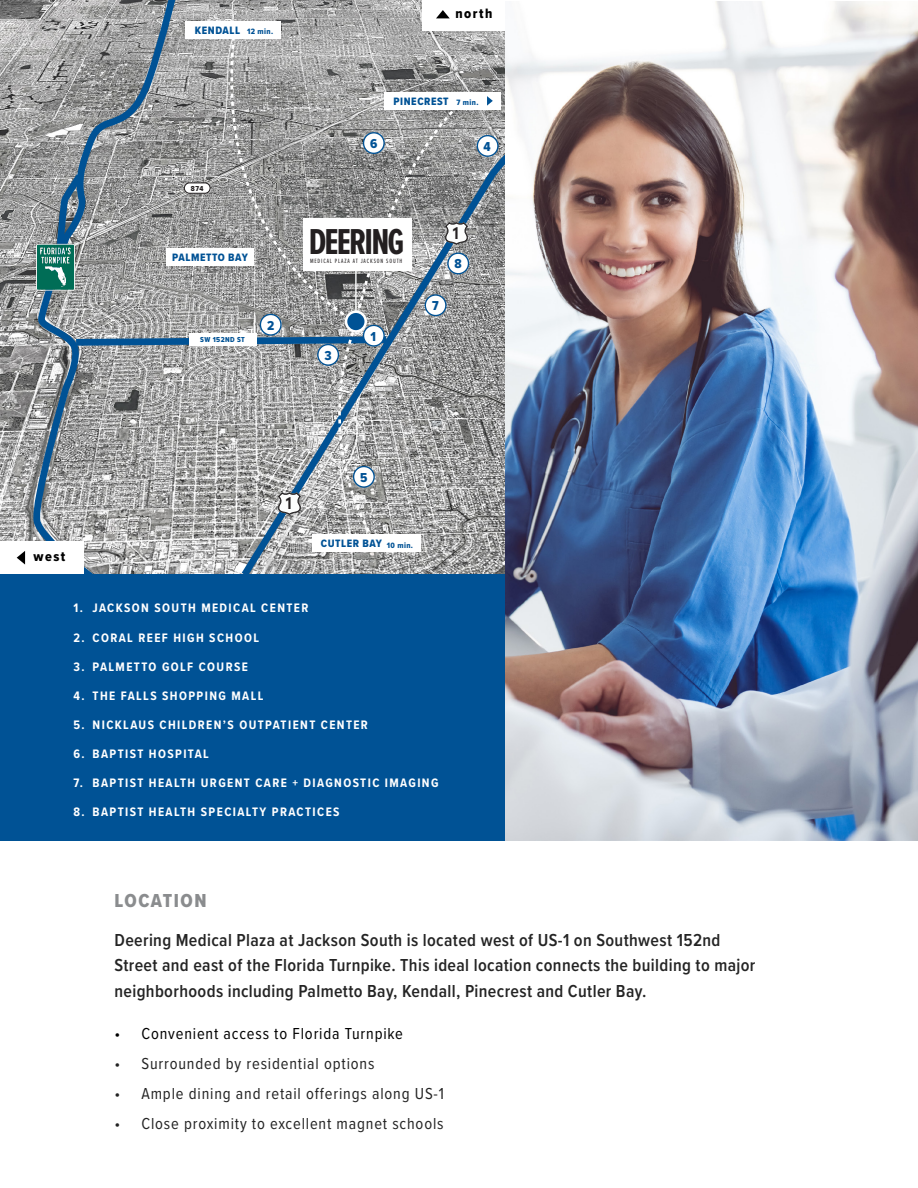
<style>
.page{position:relative;width:918px;height:1188px;background:#fff}
.page>*{position:absolute;margin:0;border:0;box-sizing:border-box;transform-origin:0 0}
.t1{font:700 37.35px "Proxima Nova Ex Cn";letter-spacing:-.05em;color:#231f20}
.t2{font:19.5px "Proxima Nova Cond Extrabld";letter-spacing:.08em;color:#8a8c8e}
.t3{font:600 18px/25.5px "Proxima Nova Cond";letter-spacing:.02em;color:#242424}
.t4{font:700 16.95px "Apercu Pro";color:#231f20}
.t5{font:16.5px "Proxima Nova Cond";letter-spacing:.05em;color:#242424}
.t6{font:16.5px "Proxima Nova Cond";letter-spacing:.05em;color:#000}
.t7{font:14.1px "Proxima Nova Cond Extrabld";letter-spacing:.11em;color:#000}
.t8{font:13.5px "Proxima Nova Cond Extrabld";color:#005295}
.t9{font:700 12.75px "Proxima Nova Cond";letter-spacing:.11em;color:#fff}
.t10{font:11.1px "Proxima Nova Cond Extrabld";letter-spacing:.05em;color:#005295}
.t11{font:8.1px "Proxima Nova Cond Extrabld";color:#005295}
.t12{font:7.5px "Proxima Nova Cond Extrabld";letter-spacing:.05em;color:#005295}
.t13{font:7.5px "Proxima Nova Cond Extrabld";color:#231f20}
.t14{font:6.3px "Proxima Nova Ex Cn";letter-spacing:.14em;color:#231f20}
.s1{font-size:8.1px}
</style>
<div class="page">
<div style="left:0;top:574px;width:506px;height:267px;background:#005295"></div>
<img style="left:0;top:0;width:506px;height:574px">
<div style="left:385px;top:92px;width:116px;height:17px;background:#fff"></div>
<div style="left:186px;top:21px;width:95px;height:18px;background:#fff"></div>
<svg style="left:235px;top:127px;width:271px;height:447px;background:#989a9c"></svg>
<svg style="left:25px;top:0;width:158px;height:574px;background:#a3a5a6"></svg>
<svg style="left:487px;top:96px;width:6px;height:10px"></svg>
<div style="left:312px;top:535px;width:109px;height:17px;background:#fff"></div>
<svg style="left:36px;top:36px;width:433px;height:503px;background:#9da1a3"></svg>
<div style="left:346px;top:312px;width:20px;height:19px;background:#005295;border-radius:50%"></div>
<div style="left:345px;top:310px;width:22px;height:23px;border:3px solid #fff;border-radius:50%"></div>
<div style="left:364px;top:325px;width:20px;height:21px;background:#fff;border-radius:50%"></div>
<div style="left:363px;top:325px;width:22px;height:22px;border:1px solid #005295;border-radius:50%"></div>
<div style="left:477px;top:136px;width:21px;height:20px;background:#fff;border-radius:50%"></div>
<div style="left:477px;top:135px;width:22px;height:22px;border:1px solid #005295;border-radius:50%"></div>
<div style="left:364px;top:133px;width:20px;height:20px;background:#fff;border-radius:50%"></div>
<div style="left:363px;top:132px;width:22px;height:22px;border:1px solid #005295;border-radius:50%"></div>
<div style="left:425px;top:295px;width:21px;height:21px;background:#fff;border-radius:50%"></div>
<div style="left:425px;top:294px;width:22px;height:22px;border:1px solid #005295;border-radius:50%"></div>
<div style="left:448px;top:253px;width:21px;height:21px;background:#fff;border-radius:50%"></div>
<div style="left:447px;top:253px;width:22px;height:21px;border:1px solid #005295;border-radius:50%"></div>
<div style="left:318px;top:345px;width:20px;height:20px;background:#fff;border-radius:50%"></div>
<div style="left:317px;top:344px;width:22px;height:22px;border:1px solid #005295;border-radius:50%"></div>
<div style="left:354px;top:467px;width:20px;height:20px;background:#fff;border-radius:50%"></div>
<div style="left:353px;top:466px;width:22px;height:22px;border:1px solid #005295;border-radius:50%"></div>
<div style="left:260px;top:314px;width:21px;height:21px;background:#fff;border-radius:50%"></div>
<div style="left:260px;top:314px;width:22px;height:22px;border:1px solid #005295;border-radius:50%"></div>
<div style="left:0;top:542px;width:84px;height:32px;background:#fff"></div>
<div style="left:422px;top:0;width:84px;height:30px;background:#fff"></div>
<svg style="left:17px;top:551px;width:8px;height:14px"></svg>
<svg style="left:436px;top:10px;width:14px;height:8px"></svg>
<img style="left:506px;top:1px;width:412px;height:840px">
<p class="t10" style="left:195px;top:22px;width:80px">KENDALL <span class="s1">12 min.</span></p>
<p class="t13" style="left:191px;top:183px;width:14px">874</p>
<p class="t10" style="left:172px;top:249px;width:77px">PALMETTO BAY</p>
<p class="t12" style="left:200px;top:334px;width:46px">SW 152ND ST</p>
<p class="t8" style="left:267px;top:315px;width:9px">2</p>
<p class="t7" style="left:455px;top:3px;width:39px">north</p>
<p class="t10" style="left:394px;top:93px;width:87px">PINECREST <span class="s1">7 min.</span></p>
<p class="t8" style="left:370px;top:134px;width:9px">6</p>
<p class="t8" style="left:483px;top:136px;width:9px">4</p>
<h1 class="t1" style="left:309px;top:214px;width:97px">DEERING</h1>
<p class="t14" style="left:310px;top:256px;width:94px">MEDICAL PLAZA AT JACKSON SOUTH</p>
<p class="t8" style="left:325px;top:345px;width:9px">3</p>
<p class="t8" style="left:371px;top:326px;width:7px">1</p>
<p class="t8" style="left:432px;top:296px;width:8px">7</p>
<h3 class="t4" style="left:453px;top:220px;width:8px">1</h3>
<p class="t8" style="left:455px;top:254px;width:9px">8</p>
<p class="t7" style="left:33px;top:546px;width:33px">west</p>
<h3 class="t4" style="left:286px;top:490px;width:8px">1</h3>
<p class="t8" style="left:360px;top:467px;width:9px">5</p>
<p class="t10" style="left:321px;top:535px;width:63px">CUTLER BAY</p>
<p class="t11" style="left:387px;top:539px;width:28px">10 min.</p>
<p class="t9" style="left:73px;top:599px;width:237px">1. JACKSON SOUTH MEDICAL CENTER</p>
<p class="t9" style="left:73px;top:628px;width:187px">2. CORAL REEF HIGH SCHOOL</p>
<p class="t9" style="left:73px;top:657px;width:176px">3. PALMETTO GOLF COURSE</p>
<p class="t9" style="left:73px;top:686px;width:191px">4. THE FALLS SHOPPING MALL</p>
<p class="t9" style="left:73px;top:715px;width:296px">5. NICKLAUS CHILDREN’S OUTPATIENT CENTER</p>
<p class="t9" style="left:73px;top:744px;width:137px">6. BAPTIST HOSPITAL</p>
<p class="t9" style="left:73px;top:773px;width:367px">7. BAPTIST HEALTH URGENT CARE + DIAGNOSTIC IMAGING</p>
<p class="t9" style="left:73px;top:802px;width:268px">8. BAPTIST HEALTH SPECIALTY PRACTICES</p>
<h2 class="t2" style="left:114px;top:886px;width:94px">LOCATION</h2>
<p class="t3" style="left:114px;top:926px;width:642px">Deering Medical Plaza at Jackson South is located west of US-1 on Southwest 152nd<br>Street and east of the Florida Turnpike. This ideal location connects the building to major neighborhoods including Palmetto Bay, Kendall, Pinecrest and Cutler Bay.</p>
<p class="t6" style="left:114px;top:1021px;width:290px">• Convenient access to Florida Turnpike</p>
<p class="t5" style="left:114px;top:1051px;width:261px">• Surrounded by residential options</p>
<p class="t5" style="left:114px;top:1081px;width:331px">• Ample dining and retail offerings along US-1</p>
<p class="t5" style="left:114px;top:1111px;width:331px">• Close proximity to excellent magnet schools</p>
</div>
